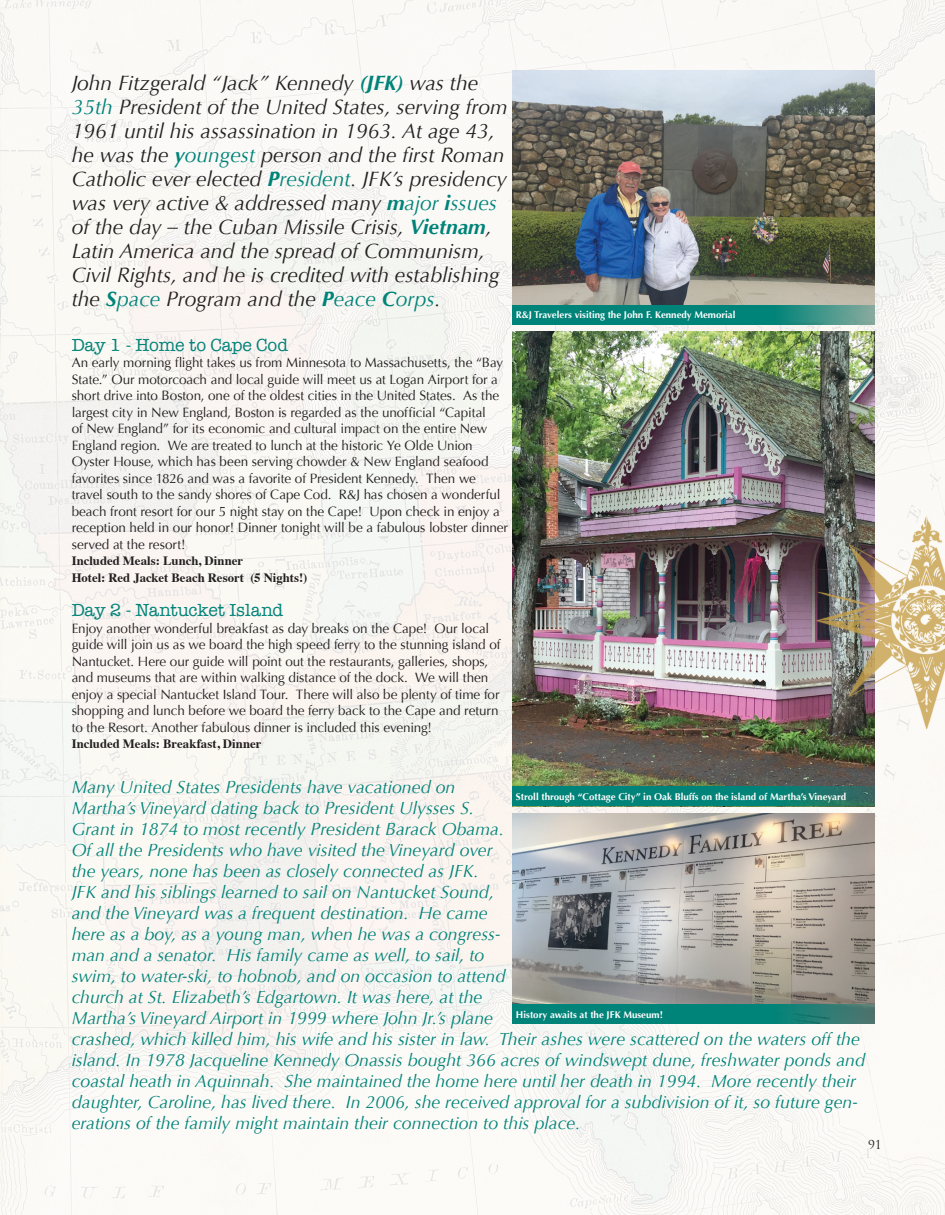
<style>
.page{position:relative;width:945px;height:1215px;background:#fff}
.page>*{position:absolute;margin:0;border:0;box-sizing:border-box;transform-origin:0 0}
.Paragraph_Body{font:italic 21px/24px "Optima";color:#231f20}
.Paragraph_Body-2{font:18px "American Typewriter";letter-spacing:-.005em;color:#008378}
.t1{font:italic 17.7px/21px "Optima";color:#008378}
.Paragraph_Body-3{font:13.5px/16.5px "Optima";letter-spacing:-.005em;color:#231f20}
.Paragraph_Body-4{font:700 12.75px "Times";color:#231f20}
.Highlights{font:12px "Trajan Pro";color:#231f20}
.t2{font:700 9.75px "Optima";color:#fff}
.s1{font-weight:700;color:#008378}
.s2{color:#008378}
</style>
<div class="page">
<img style="left:0;top:0;width:945px;height:1215px">
<img style="left:512px;top:70px;width:363px;height:236px">
<img style="left:512px;top:813px;width:363px;height:192px">
<img style="left:512px;top:331px;width:363px;height:456px">
<img style="left:796px;top:507px;width:149px;height:242px">
<svg style="left:512px;top:306px;width:363px;height:19px;background:#13887d"></svg>
<svg style="left:512px;top:787px;width:363px;height:19px;background:#087f74"></svg>
<svg style="left:512px;top:1005px;width:363px;height:19px;background:#0b8176"></svg>
<p class="Paragraph_Body" style="left:72px;top:71px;width:438px">John Fitzgerald “Jack” Kennedy <span class="s1">(JFK)</span> was the <span class="s2">35th</span> President of the United States, serving from 1961 until his assassination in 1963. At age 43, he was the <span class="s1">y</span><span class="s2">oungest</span> person and the first Roman Catholic ever elected <span class="s1">P</span><span class="s2">resident</span>. JFK’s presidency was very active &amp; addressed many <span class="s1">m</span><span class="s2">ajor</span> <span class="s1">i</span><span class="s2">ssues</span></p>
<p class="Paragraph_Body" style="left:72px;top:215px;width:429px">of the day – the Cuban Missile Crisis, <span class="s1">Vietnam</span>, Latin America and the spread of Communism, Civil Rights, and he is credited with establishing the <span class="s1">S</span><span class="s2">pace</span> Program and the <span class="s1">P</span><span class="s2">eace</span> <span class="s1">C</span><span class="s2">orps</span>.</p>
<p class="Paragraph_Body-2" style="left:72px;top:331px;width:218px">Day 1 - Home to Cape Cod</p>
<p class="Paragraph_Body-3" style="left:72px;top:354px;width:438px">An early morning flight takes us from Minnesota to Massachusetts, the “Bay State.” Our motorcoach and local guide will meet us at Logan Airport for a short drive into Boston, one of the oldest cities in the United States. As the largest city in New England, Boston is regarded as the unofficial “Capital<br>of New England” for its economic and cultural impact on the entire New England region. We are treated to lunch at the historic Ye Olde Union Oyster House, which has been serving chowder &amp; New England seafood favorites since 1826 and was a favorite of President Kennedy. Then we travel south to the sandy shores of Cape Cod. R&amp;J has chosen a wonderful beach front resort for our 5 night stay on the Cape! Upon check in enjoy a reception held in our honor! Dinner tonight will be a fabulous lobster dinner served at the resort!</p>
<p class="Paragraph_Body-4" style="left:72px;top:549px;width:173px">Included Meals: Lunch, Dinner</p>
<p class="Paragraph_Body-4" style="left:72px;top:565px;width:237px">Hotel: Red Jacket Beach Resort (5 Nights!)</p>
<p class="Paragraph_Body-2" style="left:72px;top:596px;width:213px">Day 2 - Nantucket Island</p>
<p class="Paragraph_Body-3" style="left:72px;top:620px;width:430px">Enjoy another wonderful breakfast as day breaks on the Cape! Our local guide will join us as we board the high speed ferry to the stunning island of Nantucket. Here our guide will point out the restaurants, galleries, shops, and museums that are within walking distance of the dock. We will then enjoy a special Nantucket Island Tour. There will also be plenty of time for shopping and lunch before we board the ferry back to the Cape and return to the Resort. Another fabulous dinner is included this evening!</p>
<p class="Paragraph_Body-4" style="left:72px;top:732px;width:191px">Included Meals: Breakfast, Dinner</p>
<p class="t1" style="left:72px;top:777px;width:385px">Many United States Presidents have vacationed on</p>
<p class="t1" style="left:72px;top:798px;width:795px">Martha’s Vineyard dating back to President Ulysses S.<br>Grant in 1874 to most recently President Barack Obama.<br>Of all the Presidents who have visited the Vineyard over<br>the years, none has been as closely connected as JFK.<br>JFK and his siblings learned to sail on Nantucket Sound,<br>and the Vineyard was a frequent destination. He came<br>here as a boy, as a young man, when he was a congress-<br>man and a senator. His family came as well, to sail, to<br>swim, to water-ski, to hobnob, and on occasion to attend<br>church at St. Elizabeth’s Edgartown. It was here, at the<br>Martha’s Vineyard Airport in 1999 where John Jr.’s plane<br>crashed, which killed him, his wife and his sister in law. Their ashes were scattered on the waters off the island. In 1978 Jacqueline Kennedy Onassis bought 366 acres of windswept dune, freshwater ponds and coastal heath in Aquinnah. She maintained the home here until her death in 1994. More recently their daughter, Caroline, has lived there. In 2006, she received approval for a subdivision of it, so future gen&shy;erations of the family might maintain their connection to this place.</p>
<p class="t2" style="left:516px;top:309px;width:221px">R&amp;J Travelers visiting the John F. Kennedy Memorial</p>
<p class="t2" style="left:516px;top:791px;width:332px">Stroll through “Cottage City” in Oak Bluffs on the island of Martha’s Vineyard</p>
<p class="t2" style="left:516px;top:1009px;width:149px">History awaits at the JFK Museum!</p>
<p class="Highlights" style="left:868px;top:1137px;width:15px">91</p>
</div>
